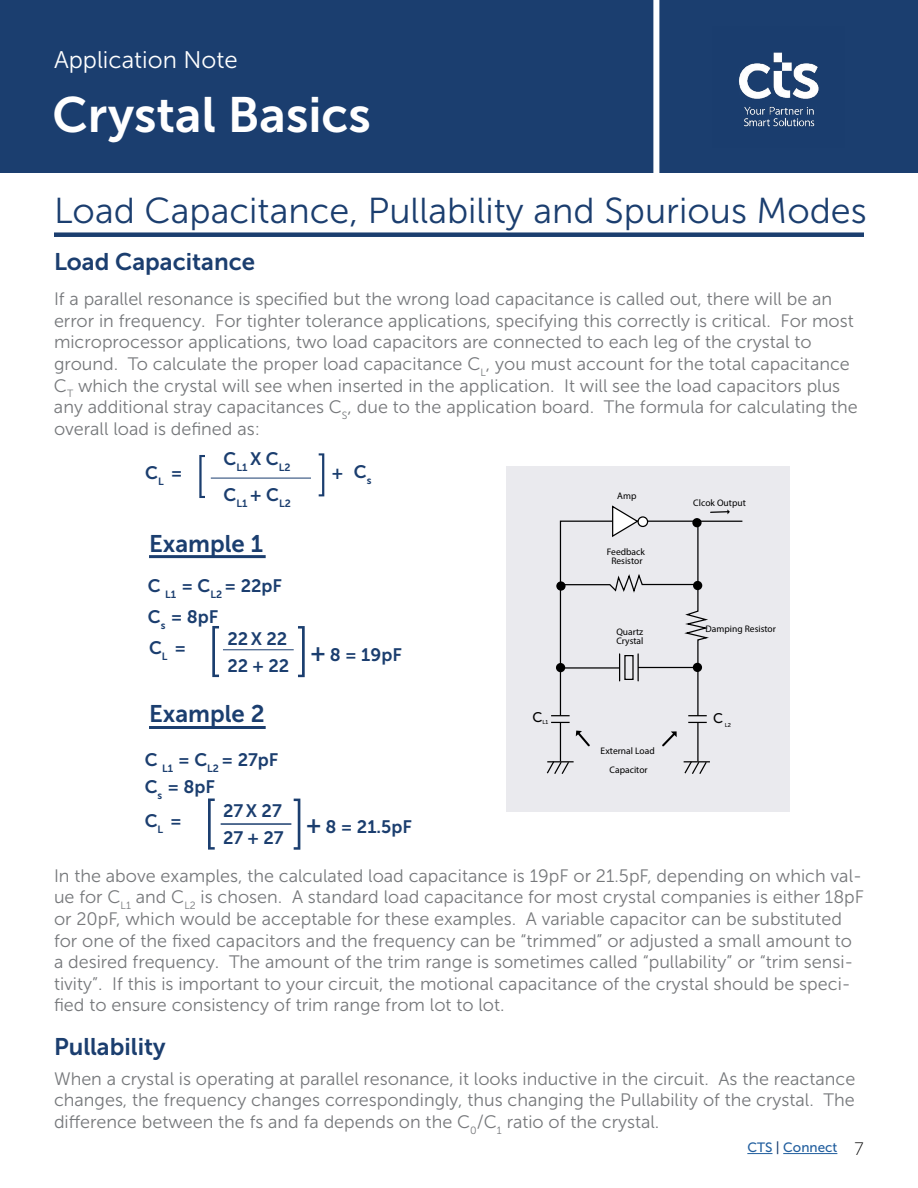
<style>
.page{position:relative;width:918px;height:1188px;background:#fff}
.page>*{position:absolute;margin:0;border:0;box-sizing:border-box;transform-origin:0 0}
.t1{font:62.25px "Museo Sans 100";color:#1b3e6f}
.t2{font:52.5px "Museo Sans 100";color:#1b3e6f}
.t3{font:49.5px "Museo Sans 700";color:#fff}
.t4{font:36px "Museo Sans 300";color:#1b3e6f}
.t5{font:24.15px "Museo Sans 700";color:#1b3e6f}
.t6{font:24px "Museo Sans 700";color:#1b3e6f}
.t7{font:24px "Museo Sans 300";color:#fff}
.t8{font:18px/21.6px "Museo Sans 300";color:#76787b}
.t9{font:18px/27px "Museo Sans 700";color:#1b3e6f}
.t10{font:13.95px "Museo Sans 500";color:#000}
.t11{font:13.5px "Museo Sans 500";color:#215e9e}
.t12{font:10.5px "Museo Sans 700";color:#1b3e6f}
.t13{font:9.45px/8.7px "Myriad Pro";color:#000;text-align:center}
.t14{font:5.7px "Museo Sans 500";color:#000}
.s1{color:#1b3e6f}
.s2{font-family:"Museo Sans 100";font-size:18px;color:#000}
</style>
<div class="page">
<svg style="left:747px;top:1153px;width:25px;height:1px"></svg>
<hr style="left:783px;top:1153px;width:54px;height:1px;background:#215e9e">
<div style="left:0;top:0;width:918px;height:173px;background:#1b3e6f"></div>
<div style="left:653px;top:0;width:6px;height:237px;background:#fff"></div>
<div style="left:54px;top:232px;width:810px;height:5px;background:#1b3e6f"></div>
<div style="left:507px;top:467px;width:283px;height:345px;background:#eaeaee"></div>
<hr style="left:211px;top:478px;width:100px;height:1px;background:#1b3e6f">
<hr style="left:223px;top:649px;width:71px;height:1px;background:#1b3e6f">
<hr style="left:149px;top:555px;width:117px;height:3px;background:#1b3e6f">
<hr style="left:149px;top:726px;width:117px;height:3px;background:#1b3e6f">
<hr style="left:698px;top:521px;width:44px;height:1px;background:#000">
<svg style="left:546px;top:505px;width:184px;height:269px"></svg>
<img style="left:739px;top:52px;width:80px;height:75px">
<hr style="left:221px;top:823px;width:70px;height:2px;background:#1b3e6f">
<h3 class="t7" style="left:54px;top:46px;width:185px">Application Note</h3>
<h3 class="t3" style="left:52px;top:88px;width:320px">Crystal Basics</h3>
<h3 class="t4" style="left:54px;top:191px;width:814px">Load Capacitance, Pullability and Spurious Modes</h3>
<h3 class="t6" style="left:54px;top:248px;width:203px">Load Capacitance</h3>
<p class="t8" style="left:54px;top:288px;width:805px">If a parallel resonance is specified but the wrong load capacitance is called out, there will be an error in frequency. For tighter tolerance applications, specifying this correctly is critical. For most microprocessor applications, two load capacitors are connected to each leg of the crystal to ground. To calculate the proper load capacitance C<sub>L</sub>, you must account for the total capacitance C<sub>T</sub> which the crystal will see when inserted in the application. It will see the load capacitors plus any additional stray capacitances C<sub>S</sub>, due to the application board. The formula for calculating the overall load is defined as:</p>
<p class="t12" style="left:224px;top:462px;width:68px"><sup>C</sup>L1 <sup>X</sup> <sup>C</sup>L2</p>
<p class="t12" style="left:224px;top:498px;width:69px"><sup>C</sup>L1 <sup>+</sup> <sup>C</sup>L2</p>
<p class="t9" style="left:145px;top:460px;width:39px">C<sub>L</sub> =</p>
<h2 class="t2" style="left:193px;top:447px;width:16px">[</h2>
<h2 class="t2" style="left:330px;top:504px;width:16px;rotate:-180deg">[</h2>
<p class="t9" style="left:332px;top:459px;width:41px">+ C<sub>s</sub></p>
<h3 class="t6" style="left:149px;top:530px;width:115px">Example 1</h3>
<p class="t9" style="left:148px;top:571px;width:136px;line-height:30.6px">C <sub>L1</sub> = C<sub>L2</sub> = 22pF<br>C<sub>s</sub> = 8pF</p>
<h1 class="t1" style="left:205px;top:617px;width:18px">[</h1>
<h1 class="t1" style="left:312px;top:686px;width:18px;rotate:-180deg">[</h1>
<p class="t9" style="left:227px;top:625px;width:63px">22X 22<br>22 + 22</p>
<p class="t9" style="left:149px;top:634px;width:39px">C<sub>L</sub> =</p>
<h3 class="t5" style="left:310px;top:639px;width:17px">+</h3>
<p class="t9" style="left:330px;top:641px;width:74px">8 = 19pF</p>
<h3 class="t6" style="left:149px;top:701px;width:117px">Example 2</h3>
<p class="t9" style="left:145px;top:747px;width:135px">C <sub>L1</sub> = C<sub>L2</sub> = 27pF<br>C<sub>s</sub> = 8pF</p>
<h1 class="t1" style="left:201px;top:789px;width:18px">[</h1>
<h1 class="t1" style="left:307px;top:859px;width:18px;rotate:-180deg">[</h1>
<p class="t9" style="left:223px;top:798px;width:62px">27X 27<br>27 + 27</p>
<p class="t9" style="left:145px;top:807px;width:39px">C<sub>L</sub> =</p>
<h3 class="t5" style="left:306px;top:811px;width:17px">+</h3>
<p class="t9" style="left:326px;top:813px;width:88px">8 = 21.5pF</p>
<p class="t13" style="left:617px;top:491px;width:21px">Amp</p>
<p class="t13" style="left:607px;top:547px;width:39px">Feedback<br>Resistor</p>
<p class="t13" style="left:616px;top:628px;width:29px;text-align:left">Quartz<br>Crystal</p>
<p class="t13" style="left:693px;top:498px;width:54px">Clcok Output</p>
<p class="t13" style="left:706px;top:624px;width:72px">Damping Resistor</p>
<p class="t10" style="left:533px;top:709px;width:12px">C</p>
<p class="t14" style="left:542px;top:719px;width:7px">L1</p>
<p class="t10" style="left:713px;top:711px;width:12px">C</p>
<p class="t14" style="left:725px;top:722px;width:8px">L2</p>
<p class="t13" style="left:601px;top:740px;width:56px;line-height:19.6px">External Load<br>Capacitor</p>
<p class="t8" style="left:54px;top:865px;width:812px">In the above examples, the calculated load capacitance is 19pF or 21.5pF, depending on which val&shy;ue for C<sub>L1</sub> and C<sub>L2</sub> is chosen. A standard load capacitance for most crystal companies is either 18pF or 20pF, which would be acceptable for these examples. A variable capacitor can be substituted for one of the fixed capacitors and the frequency can be “trimmed” or adjusted a small amount to a desired frequency. The amount of the trim range is sometimes called “pullability” or “trim sensi&shy;tivity”. If this is important to your circuit, the motional capacitance of the crystal should be speci&shy;fied to ensure consistency of trim range from lot to lot.</p>
<h3 class="t6" style="left:54px;top:1033px;width:113px">Pullability</h3>
<p class="t8" style="left:54px;top:1068px;width:803px;text-align:justify">When a crystal is operating at parallel resonance, it looks inductive in the circuit. As the reactance changes, the frequency changes correspondingly, thus changing the Pullability of the crystal. The difference between the fs and fa depends on the C<sub>0</sub>/C<sub>1</sub> ratio of the crystal.</p>
<p class="t11" style="left:747px;top:1140px;width:118px">CTS <span class="s1">|</span> Connect <span class="s2">7</span></p>
</div>
